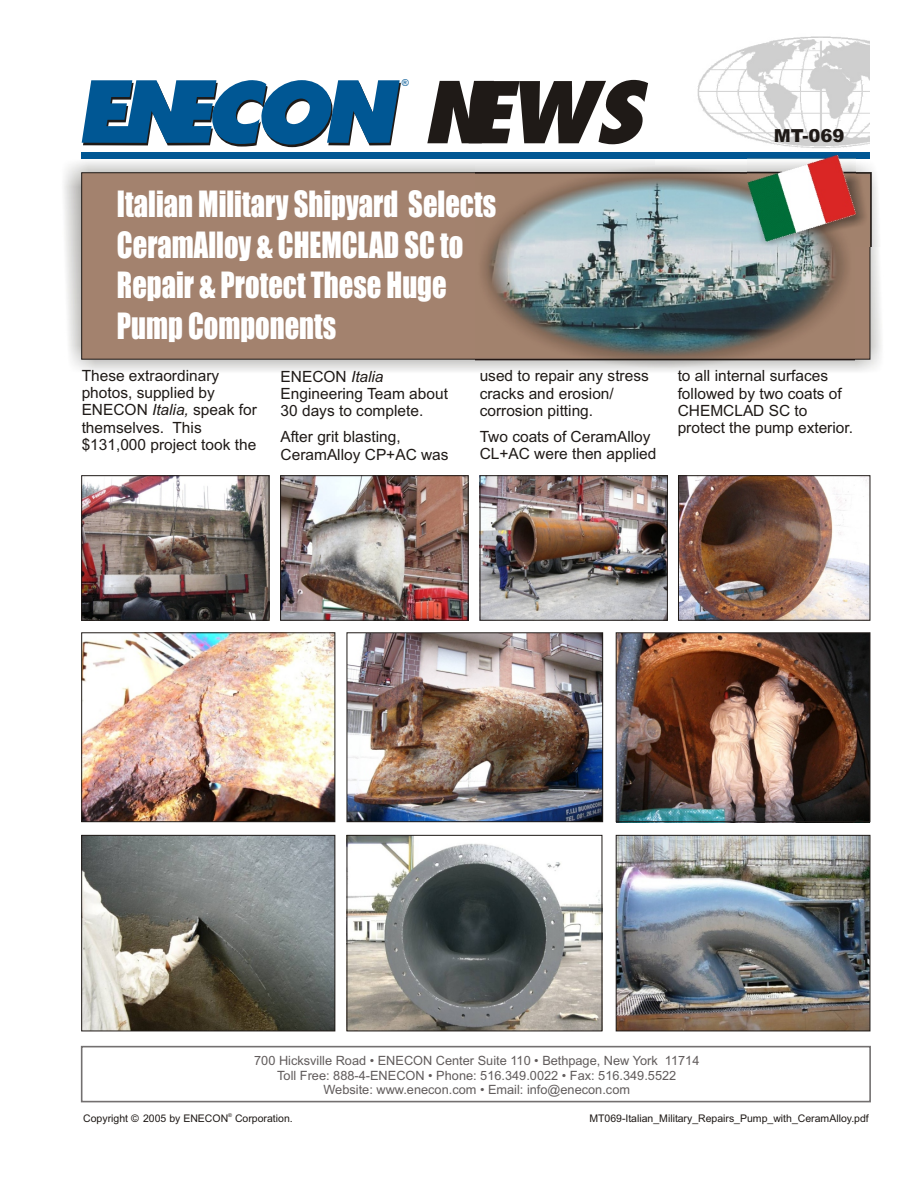
<style>
.page{position:relative;width:918px;height:1188px;background:#fff}
.page>*{position:absolute;margin:0;border:0;box-sizing:border-box;transform-origin:0 0}
.t1{font:italic 800 82.5px "Fujiyama";color:#1f1a17;scale:1.24 1}
.t2{font:33.45px/40.8px "Impact";color:#fff;scale:.85 1}
.t3{font:900 18px "Arial";color:#1f1a17}
.t4{font:15.45px/17.2px "Arial";color:#1f1a17}
.t5{font:12.75px/14.2px "Arial";color:#615c5c;text-align:center}
.t6{font:10.5px "Arial";color:#1f1a17}
.t7{font:9.45px "Arial";color:#005794}
.t8{font:5.25px "Arial";color:#1f1a17}
.s1{font-style:italic}
</style>
<div class="page">
<img style="left:64px;top:161px;width:818px;height:210px">
<div style="left:81px;top:172px;width:789px;height:188px;background:#a3826e;border:1px solid #1f1a17"></div>
<div style="left:81px;top:1046px;width:790px;height:56px;border:2px solid #737070"></div>
<img style="left:655px;top:36px;width:215px;height:135px">
<div style="left:82px;top:152px;width:788px;height:7px;background:#005794"></div>
<svg style="left:82px;top:80px;width:319px;height:67px"></svg>
<img style="left:475px;top:165px;width:380px;height:204px">
<img style="left:489px;top:178px;width:349px;height:177px">
<img style="left:740px;top:171px;width:140px;height:76px">
<img style="left:748px;top:155px;width:107px;height:87px">
<img style="left:83px;top:477px;width:184px;height:142px">
<img style="left:282px;top:477px;width:185px;height:142px">
<img style="left:482px;top:477px;width:184px;height:142px">
<img style="left:680px;top:477px;width:188px;height:142px">
<div style="left:81px;top:475px;width:188px;height:146px;border:1px solid #1f1a17"></div>
<div style="left:280px;top:475px;width:189px;height:146px;border:1px solid #1f1a17"></div>
<div style="left:480px;top:475px;width:188px;height:146px;border:1px solid #1f1a17"></div>
<div style="left:678px;top:475px;width:192px;height:146px;border:1px solid #1f1a17"></div>
<img style="left:83px;top:634px;width:250px;height:186px">
<div style="left:81px;top:632px;width:254px;height:190px;border:1px solid #1f1a17"></div>
<img style="left:349px;top:634px;width:252px;height:186px">
<div style="left:347px;top:632px;width:256px;height:190px;border:1px solid #1f1a17"></div>
<img style="left:617px;top:634px;width:253px;height:189px">
<div style="left:616px;top:632px;width:254px;height:190px;border:1px solid #1f1a17"></div>
<img style="left:83px;top:837px;width:250px;height:192px">
<div style="left:81px;top:835px;width:254px;height:196px;border:1px solid #1f1a17"></div>
<img style="left:349px;top:835px;width:254px;height:196px">
<div style="left:347px;top:835px;width:255px;height:196px;border:1px solid #1f1a17"></div>
<img style="left:618px;top:837px;width:250px;height:192px">
<div style="left:616px;top:835px;width:254px;height:196px;border:1px solid #1f1a17"></div>
<p class="t7" style="left:402px;top:79px;width:9px">®</p>
<h1 class="t1" style="left:421px;top:77px;width:180px">NEWS</h1>
<h2 class="t2" style="left:117px;top:185px;width:448px">Italian Military Shipyard Selects<br>CeramAlloy &amp; CHEMCLAD SC to<br>Repair &amp; Protect These Huge<br>Pump Components</h2>
<p class="t4" style="left:82px;top:368px;width:177px">These extraordinary photos, supplied by<br>ENECON <span class="s1">Italia,</span> speak for themselves. This $131,000 project took the</p>
<p class="t4" style="left:281px;top:369px;width:169px">ENECON <span class="s1">Italia<br></span>Engineering Team about<br>30 days to complete.</p>
<p class="t4" style="left:480px;top:369px;width:171px">used to repair any stress cracks and erosion/ corrosion pitting.</p>
<p class="t4" style="left:480px;top:429px;width:178px">Two coats of CeramAlloy<br>CL+AC were then applied</p>
<p class="t4" style="left:281px;top:430px;width:170px">After grit blasting,<br>CeramAlloy CP+AC was</p>
<p class="t3" style="left:774px;top:129px;width:72px">MT-069</p>
<p class="t4" style="left:678px;top:369px;width:177px">to all internal surfaces followed by two coats of<br>CHEMCLAD SC to protect the pump exterior.</p>
<p class="t5" style="left:254px;top:1055px;width:447px">700 Hicksville Road • ENECON Center Suite 110 • Bethpage, New York 11714<br>Toll Free: 888-4-ENECON • Phone: 516.349.0022 • Fax: 516.349.5522<br>Website: www.enecon.com • Email: info@enecon.com</p>
<p class="t6" style="left:83px;top:1115px;width:211px">Copyright © 2005 by ENECON Corporation.</p>
<p class="t8" style="left:228px;top:1113px;width:5px">®</p>
<p class="t6" style="left:589px;top:1115px;width:281px">MT069-Italian_Military_Repairs_Pump_with_CeramAlloy.pdf</p>
</div>
